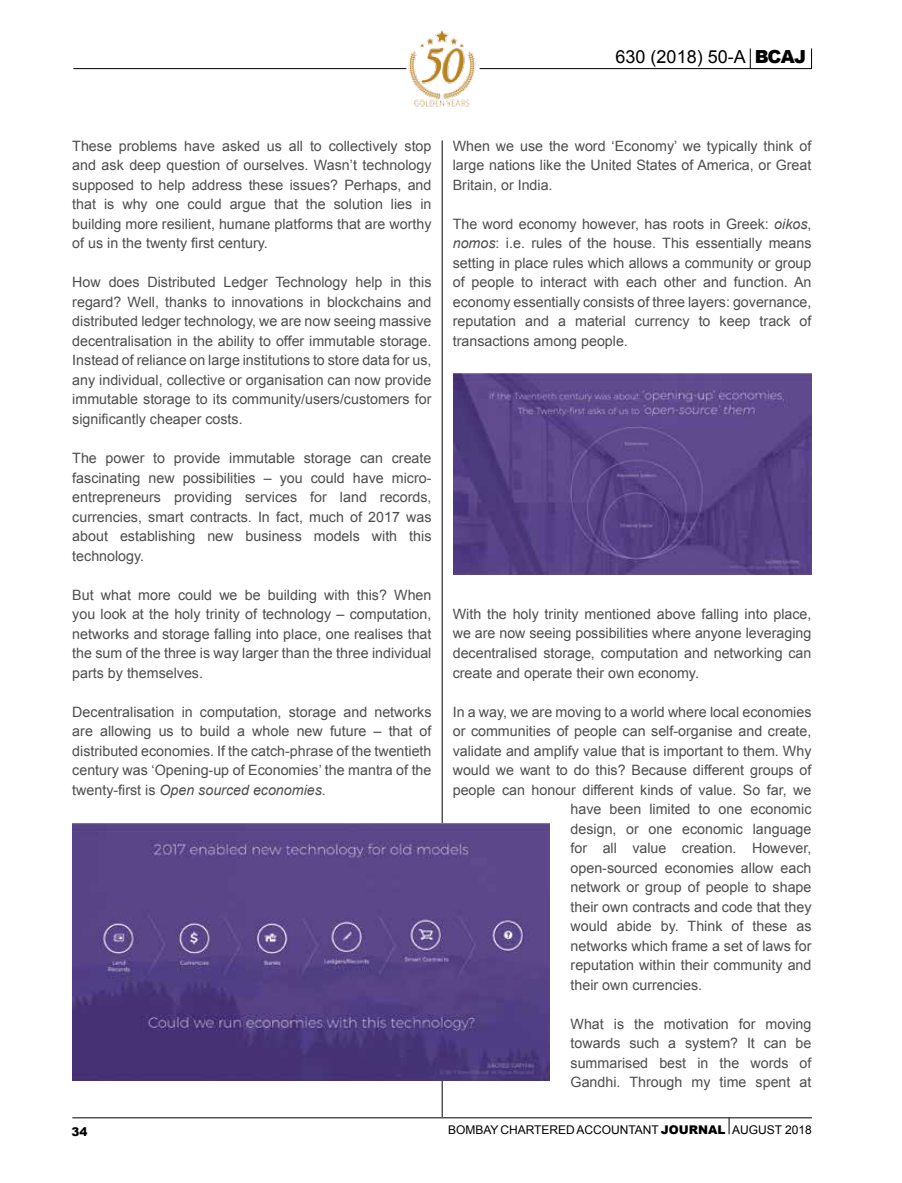
<style>
.page{position:relative;width:902px;height:1183px;background:#fff}
.page>*{position:absolute;margin:0;border:0;box-sizing:border-box;transform-origin:0 0}
.t1{font:18px "Arial";color:#000}
.t2{font:14.25px/19.5px "Arial";color:#4d4d4f;text-align:justify}
.t3{font:12px "Arial";color:#000}
.t4{font:900 12px "Arial";color:#000}
.s1{font-weight:900}
.s2{font-style:italic}
</style>
<div class="page">
<hr style="left:72px;top:1117px;width:739px;height:1px;background:#000">
<svg style="left:728px;top:1117px;width:1px;height:16px"></svg>
<hr style="left:73px;top:68px;width:333px;height:1px;background:#000">
<svg style="left:811px;top:48px;width:1px;height:21px"></svg>
<svg style="left:750px;top:48px;width:1px;height:20px"></svg>
<img style="left:397px;top:30px;width:87px;height:77px">
<hr style="left:479px;top:68px;width:332px;height:1px;background:#000">
<hr style="left:442px;top:140px;width:1px;height:976px;background:#000">
<img style="left:72px;top:823px;width:477px;height:257px">
<img style="left:453px;top:373px;width:358px;height:201px">
<p class="t1" style="left:615px;top:45px;width:192px">630 (2018) 50-A <span class="s1">BCAJ</span></p>
<p class="t2" style="left:72px;top:136px;width:360px">These problems have asked us all to collectively stop and ask deep question of ourselves. Wasn’t technology supposed to help address these issues? Perhaps, and that is why one could argue that the solution lies in building more resilient, humane platforms that are worthy of us in the twenty first century.</p>
<p class="t2" style="left:72px;top:273px;width:360px">How does Distributed Ledger Technology help in this regard? Well, thanks to innovations in blockchains and distributed ledger technology, we are now seeing massive decentralisation in the ability to offer immutable storage.<br>Instead of reliance on large institutions to store data for us, any individual, collective or organisation can now provide immutable storage to its community/users/customers for significantly cheaper costs.</p>
<p class="t2" style="left:72px;top:448px;width:360px">The power to provide immutable storage can create fascinating new possibilities – you could have micro&shy;entrepreneurs providing services for land records, currencies, smart contracts. In fact, much of 2017 was about establishing new business models with this technology.</p>
<p class="t2" style="left:72px;top:584px;width:360px">But what more could we be building with this? When you look at the holy trinity of technology – computation, networks and storage falling into place, one realises that the sum of the three is way larger than the three individual parts by themselves.</p>
<p class="t2" style="left:72px;top:701px;width:360px">Decentralisation in computation, storage and networks are allowing us to build a whole new future – that of distributed economies. If the catch-phrase of the twentieth century was ‘Opening-up of Economies’ the mantra of the twenty-first is <span class="s2">Open sourced economies</span>.</p>
<p class="t2" style="left:452px;top:136px;width:360px">When we use the word ‘Economy’ we typically think of large nations like the United States of America, or Great Britain, or India.</p>
<p class="t2" style="left:452px;top:214px;width:360px">The word economy however, has roots in Greek: <span class="s2">oikos</span>, <span class="s2">nomos</span>: i.e. rules of the house. This essentially means setting in place rules which allows a community or group of people to interact with each other and function. An economy essentially consists of three layers: governance, reputation and a material currency to keep track of transactions among people.</p>
<p class="t2" style="left:452px;top:604px;width:360px">With the holy trinity mentioned above falling into place, we are now seeing possibilities where anyone leveraging decentralised storage, computation and networking can create and operate their own economy.</p>
<p class="t2" style="left:452px;top:701px;width:360px">In a way, we are moving to a world where local economies</p>
<p class="t2" style="left:452px;top:721px;width:360px">or communities of people can self-organise and create,</p>
<p class="t2" style="left:452px;top:740px;width:360px">validate and amplify value that is important to them. Why</p>
<p class="t2" style="left:452px;top:760px;width:360px">would we want to do this? Because different groups of</p>
<p class="t2" style="left:452px;top:779px;width:360px">people can honour different kinds of value. So far, we</p>
<p class="t2" style="left:570px;top:799px;width:242px">have been limited to one economic</p>
<p class="t2" style="left:570px;top:818px;width:242px">design, or one economic language</p>
<p class="t2" style="left:570px;top:838px;width:242px">for all value creation. However,</p>
<p class="t2" style="left:570px;top:857px;width:242px">open-sourced economies allow each</p>
<p class="t2" style="left:570px;top:877px;width:242px">network or group of people to shape</p>
<p class="t2" style="left:570px;top:896px;width:242px">their own contracts and code that they</p>
<p class="t2" style="left:570px;top:916px;width:242px">would abide by. Think of these as</p>
<p class="t2" style="left:570px;top:935px;width:242px">networks which frame a set of laws for</p>
<p class="t2" style="left:570px;top:955px;width:242px">reputation within their community and</p>
<p class="t2" style="left:570px;top:974px;width:133px">their own currencies.</p>
<p class="t2" style="left:570px;top:1013px;width:242px">What is the motivation for moving towards such a system? It can be summarised best in the words of Gandhi. Through my time spent at</p>
<p class="t4" style="left:71px;top:1122px;width:18px">34</p>
<p class="t3" style="left:448px;top:1121px;width:365px">BOMBAY CHARTERED ACCOUNTANT <span class="s1">JOURNAL</span> AUGUST 2018</p>
</div>
